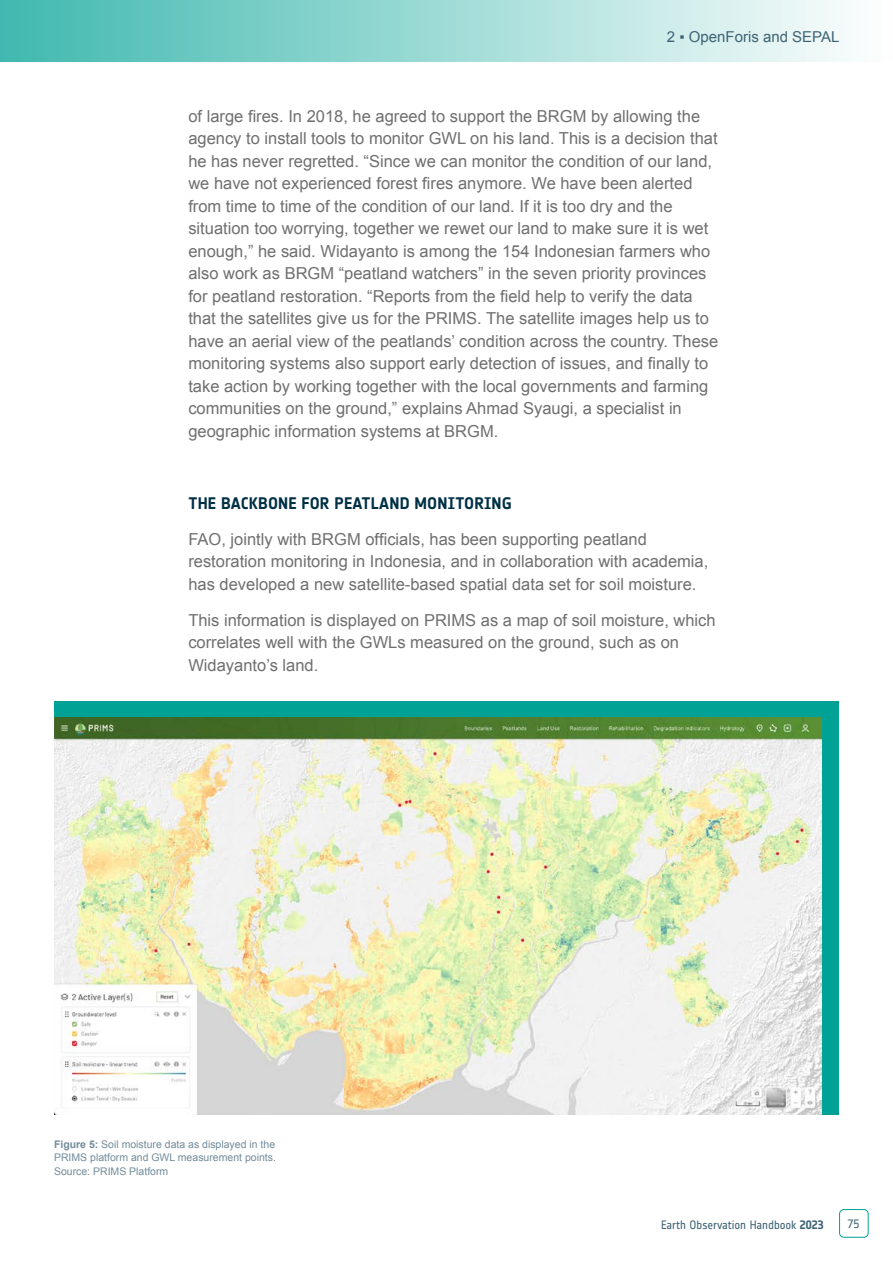
<style>
.page{position:relative;width:893px;height:1263px;background:#fff}
.page>*{position:absolute;margin:0;border:0;box-sizing:border-box;transform-origin:0 0}
.t1{font:16.5px/22.5px "Arial";color:#706f6f}
.t2{font:700 16.5px "Notes Esa";letter-spacing:.01em;color:#003045}
.t3{font:15px "Arial";color:#3e6374}
.t4{font:12px "Notes Esa";letter-spacing:-.005em;color:#3e6374}
.t5{font:10.5px/13.5px "Arial";color:#728c9b;text-align:justify}
.s1{font-weight:700}
</style>
<div class="page">
<div style="left:0;top:0;width:893px;height:62px;background:linear-gradient(to right,#40b9af,#fefefe)"></div>
<div style="left:839px;top:1209px;width:29px;height:28px;border:1px solid #00a295;border-radius:4px"></div>
<div style="left:54px;top:701px;width:785px;height:414px;background:#00a295"></div>
<img style="left:54px;top:718px;width:767px;height:397px">
<p class="t3" style="left:667px;top:27px;width:174px">2 ▪ OpenForis and SEPAL</p>
<p class="t1" style="left:188px;top:105px;width:531px">of large fires. In 2018, he agreed to support the BRGM by allowing the agency to install tools to monitor GWL on his land. This is a decision that he has never regretted. “Since we can monitor the condition of our land, we have not experienced forest fires anymore. We have been alerted from time to time of the condition of our land. If it is too dry and the situation too worrying, together we rewet our land to make sure it is wet enough,” he said. Widayanto is among the 154 Indonesian farmers who also work as BRGM “peatland watchers” in the seven priority provinces for peatland restoration. “Reports from the field help to verify the data that the satellites give us for the PRIMS. The satellite images help us to have an aerial view of the peatlands’ condition across the country. These monitoring systems also support early detection of issues, and finally to take action by working together with the local governments and farming communities on the ground,” explains Ahmad Syaugi, a specialist in geographic information systems at BRGM.</p>
<p class="t2" style="left:188px;top:493px;width:325px">THE BACKBONE FOR PEATLAND MONITORING</p>
<p class="t1" style="left:188px;top:528px;width:521px">FAO, jointly with BRGM officials, has been supporting peatland restoration monitoring in Indonesia, and in collaboration with academia, has developed a new satellite-based spatial data set for soil moisture.</p>
<p class="t1" style="left:188px;top:609px;width:529px">This information is displayed on PRIMS as a map of soil moisture, which correlates well with the GWLs measured on the ground, such as on<br>Widayanto’s land.</p>
<p class="t5" style="left:54px;top:1137px;width:223px"><span class="s1">Figure 5:</span> Soil moisture data as displayed in the PRIMS platform and GWL measurement points.<br>Source: PRIMS Platform</p>
<p class="t4" style="left:661px;top:1217px;width:164px">Earth Observation Handbook <span class="s1">2023</span></p>
<p class="t4" style="left:847px;top:1217px;width:13px">75</p>
</div>
